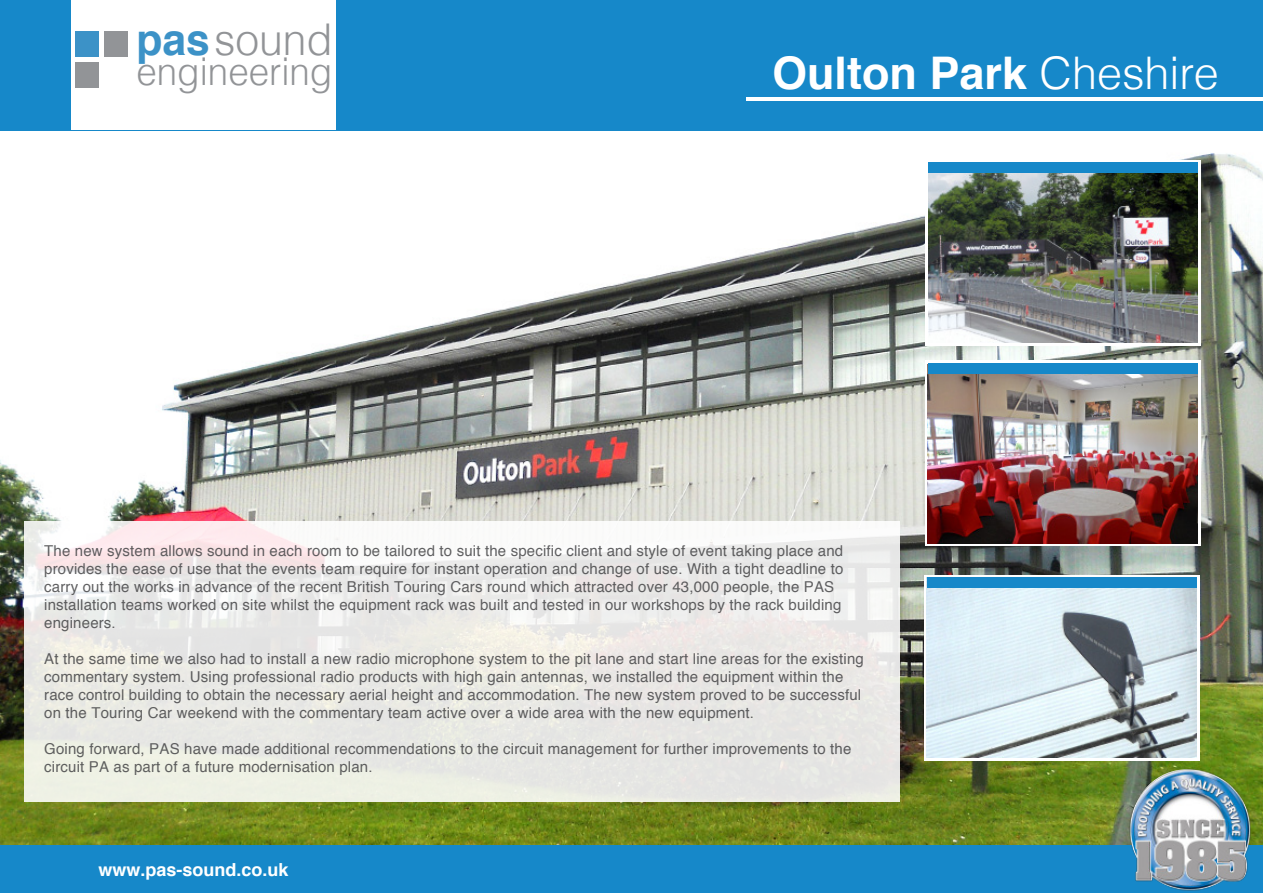
<style>
.page{position:relative;width:1263px;height:893px;background:#fff}
.page>*{position:absolute;margin:0;border:0;box-sizing:border-box;transform-origin:0 0}
.t1{font:700 45px "Helvetica";color:#fff}
.t2{font:300 43.8px "Helvetica";color:#929497}
.t3{font:300 38.4px "Helvetica";color:#929497;scale:.96 1}
.t4{font:700 18px "Helvetica";color:#fff}
.t5{font:15px/18px "Helvetica";letter-spacing:.01em;color:#434345}
.s1{font-weight:700;color:#3c92c7}
.s2{font-weight:300}
</style>
<div class="page">
<img style="left:1px;top:130px;width:1262px;height:715px">
<div style="left:0;top:0;width:1263px;height:130px;background:#1688c9"></div>
<div style="left:71px;top:0;width:264px;height:129px;background:#fff"></div>
<hr style="left:747px;top:97px;width:516px;height:3px;background:#fff">
<div style="left:0;top:845px;width:1263px;height:48px;background:#1688c9"></div>
<div style="left:925px;top:160px;width:276px;height:185px;background:#fff"></div>
<svg style="left:925px;top:360px;width:276px;height:186px"></svg>
<svg style="left:925px;top:575px;width:275px;height:186px"></svg>
<img style="left:1121px;top:755px;width:138px;height:136px">
<div style="left:104px;top:31px;width:24px;height:26px;background:#929497"></div>
<div style="left:76px;top:62px;width:23px;height:25px;background:#929497"></div>
<div style="left:76px;top:31px;width:23px;height:26px;background:#3c92c7"></div>
<img style="left:927px;top:364px;width:270px;height:179px">
<img style="left:929px;top:173px;width:269px;height:170px">
<div style="left:928px;top:162px;width:270px;height:11px;background:#1688c9"></div>
<img style="left:926px;top:577px;width:270px;height:180px">
<div style="left:928px;top:363px;width:270px;height:10px;background:#1688c9"></div>
<div style="left:927px;top:577px;width:270px;height:11px;background:#1688c9"></div>
<div style="left:24px;top:521px;width:876px;height:280px;background:linear-gradient(to bottom,#f3eff0,#e6e8e0)"></div>
<h2 class="t2" style="left:136px;top:12px;width:198px"><span class="s1">pas</span>sound</h2>
<h3 class="t3" style="left:136px;top:47px;width:206px">engineering</h3>
<h1 class="t1" style="left:772px;top:37px;width:448px">Oulton Park <span class="s2">Cheshire</span></h1>
<p class="t5" style="left:44px;top:542px;width:801px">The new system allows sound in each room to be tailored to suit the specific client and style of event taking place and provides the ease of use that the events team require for instant operation and change of use. With a tight deadline to carry out the works in advance of the recent British Touring Cars round which attracted over 43,000 people, the PAS installation teams worked on site whilst the equipment rack was built and tested in our workshops by the rack building engineers.</p>
<p class="t5" style="left:44px;top:650px;width:821px">At the same time we also had to install a new radio microphone system to the pit lane and start line areas for the existing commentary system. Using professional radio products with high gain antennas, we installed the equipment within the race control building to obtain the necessary aerial height and accommodation. The new system proved to be successful on the Touring Car weekend with the commentary team active over a wide area with the new equipment.</p>
<p class="t5" style="left:44px;top:740px;width:809px">Going forward, PAS have made additional recommendations to the circuit management for further improvements to the circuit PA as part of a future modernisation plan.</p>
<p class="t4" style="left:98px;top:855px;width:192px">www.pas-sound.co.uk</p>
</div>
